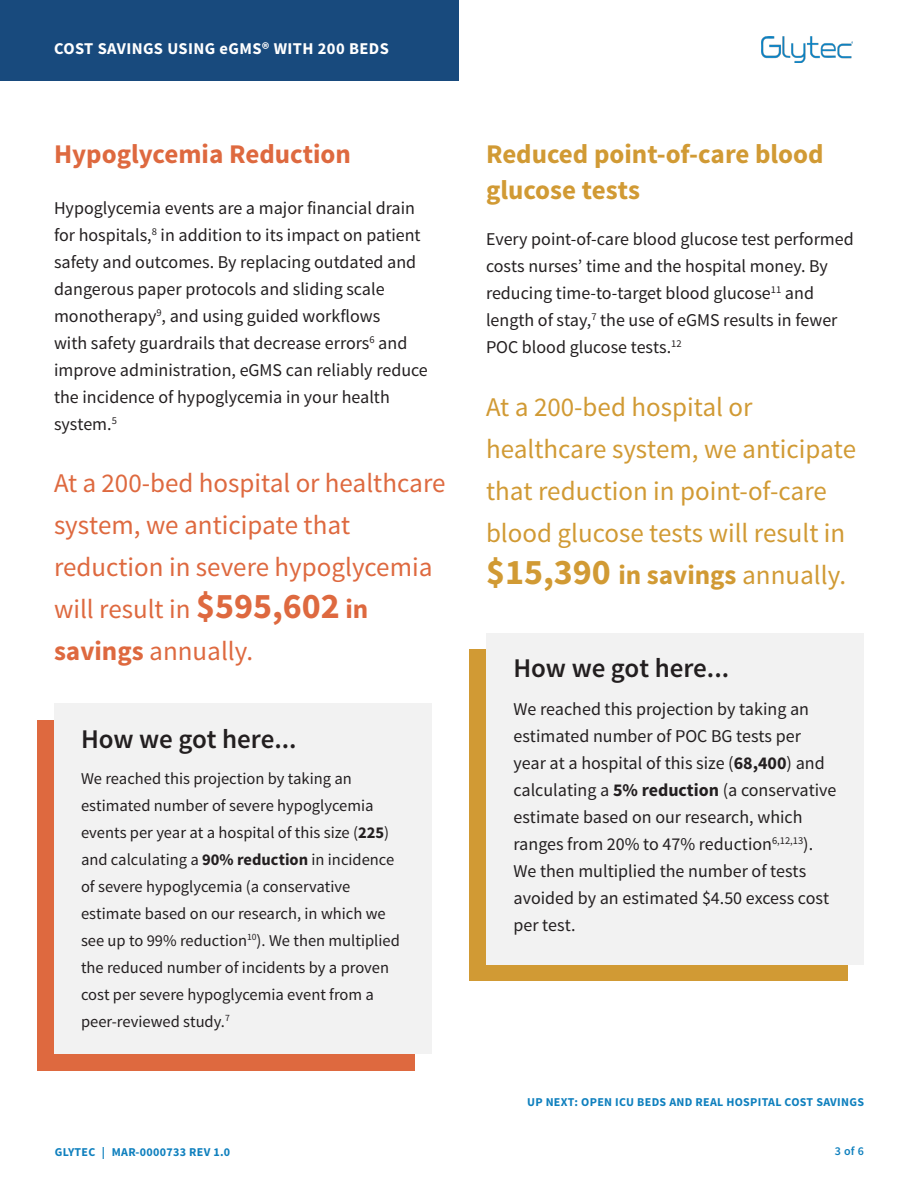
<style>
.page{position:relative;width:918px;height:1188px;background:#fff}
.page>*{position:absolute;margin:0;border:0;box-sizing:border-box;transform-origin:0 0}
.Body_Text{font:27px/42px "Source Sans Pro";color:#d19a34}
.Body_Text-2{font:27px/42px "Source Sans Pro";color:#de693f}
.Body_Text-3{font:700 27px/36px "Source Sans Pro";color:#d19a34}
.Body_Text-4{font:600 27px "Source Sans Pro";letter-spacing:-.005em;color:#231f20}
.Body_Text-5{font:700 27px "Source Sans Pro";color:#de693f}
.Body_Text-6{font:18px/27px "Source Sans Pro";color:#231f20}
.Body_Text-7{font:16.5px/27px "Source Sans Pro";color:#231f20}
.t1{font:700 16.5px "Source Sans Pro";letter-spacing:.025em;color:#fff}
.t2{font:700 12px "Source Sans Pro";letter-spacing:.025em;color:#0f80be}
.t3{font:600 12px "Source Sans Pro";color:#0f80be}
.s1{font-weight:700;font-size:36px}
.s2{font-weight:700}
</style>
<div class="page">
<div style="left:0;top:0;width:459px;height:81px;background:#184a7d"></div>
<img style="left:761px;top:37px;width:92px;height:26px">
<div style="left:37px;top:720px;width:378px;height:351px;background:#de693f"></div>
<div style="left:470px;top:649px;width:378px;height:332px;background:#d19a34"></div>
<div style="left:54px;top:703px;width:378px;height:351px;background:#f2f2f2"></div>
<div style="left:486px;top:633px;width:378px;height:332px;background:#f2f2f2"></div>
<p class="t1" style="left:54px;top:38px;width:336px">COST SAVINGS USING eGMS® WITH 200 BEDS</p>
<p class="Body_Text-5" style="left:54px;top:136px;width:299px">Hypoglycemia Reduction</p>
<p class="Body_Text-3" style="left:486px;top:137px;width:339px">Reduced point-of-care blood glucose tests</p>
<p class="Body_Text-6" style="left:54px;top:195px;width:375px">Hypoglycemia events are a major financial drain for hospitals,<sup>8</sup> in addition to its impact on patient safety and outcomes. By replacing outdated and dangerous paper protocols and sliding scale monotherapy<sup>9</sup>, and using guided workflows<br>with safety guardrails that decrease errors<sup>6</sup> and improve administration, eGMS can reliably reduce the incidence of hypoglycemia in your health system.<sup>5</sup></p>
<p class="Body_Text-6" style="left:486px;top:226px;width:369px">Every point-of-care blood glucose test performed costs nurses’ time and the hospital money. By reducing time-to-target blood glucose<sup>11</sup> and length of stay,<sup>7</sup> the use of eGMS results in fewer POC blood glucose tests.<sup>12</sup></p>
<p class="Body_Text" style="left:486px;top:387px;width:372px">At a 200-bed hospital or healthcare system, we anticipate that reduction in point-of-care blood glucose tests will result in <span class="s1">$15,390</span> <span class="s2">in savings</span> annually.</p>
<p class="Body_Text-2" style="left:54px;top:462px;width:393px">At a 200-bed hospital or healthcare system, we anticipate that reduction in severe hypoglycemia will result in <span class="s1">$595,602</span> <span class="s2">in savings</span> annually.</p>
<p class="Body_Text-4" style="left:513px;top:651px;width:217px">How we got here...</p>
<p class="Body_Text-4" style="left:81px;top:722px;width:217px">How we got here...</p>
<p class="Body_Text-7" style="left:81px;top:765px;width:320px">We reached this projection by taking an estimated number of severe hypoglycemia events per year at a hospital of this size (<span class="s2">225</span>) and calculating a <span class="s2">90% reduction</span> in incidence of severe hypoglycemia (a conservative estimate based on our research, in which we see up to 99% reduction<sup>10</sup>). We then multiplied the reduced number of incidents by a proven cost per severe hypoglycemia event from a peer-reviewed study.<sup>7</sup></p>
<p class="Body_Text-6" style="left:513px;top:696px;width:325px">We reached this projection by taking an estimated number of POC BG tests per year at a hospital of this size (<span class="s2">68,400</span>) and calculating a <span class="s2">5% reduction</span> (a conservative estimate based on our research, which ranges from 20% to 47% reduction<sup>6,12,13</sup>).<br>We then multiplied the number of tests avoided by an estimated $4.50 excess cost per test.</p>
<p class="t2" style="left:527px;top:1094px;width:338px">UP NEXT: OPEN ICU BEDS AND REAL HOSPITAL COST SAVINGS</p>
<p class="t2" style="left:55px;top:1145px;width:177px">GLYTEC | MAR-0000733 REV 1.0</p>
<p class="t3" style="left:835px;top:1143px;width:31px">3 of 6</p>
</div>
